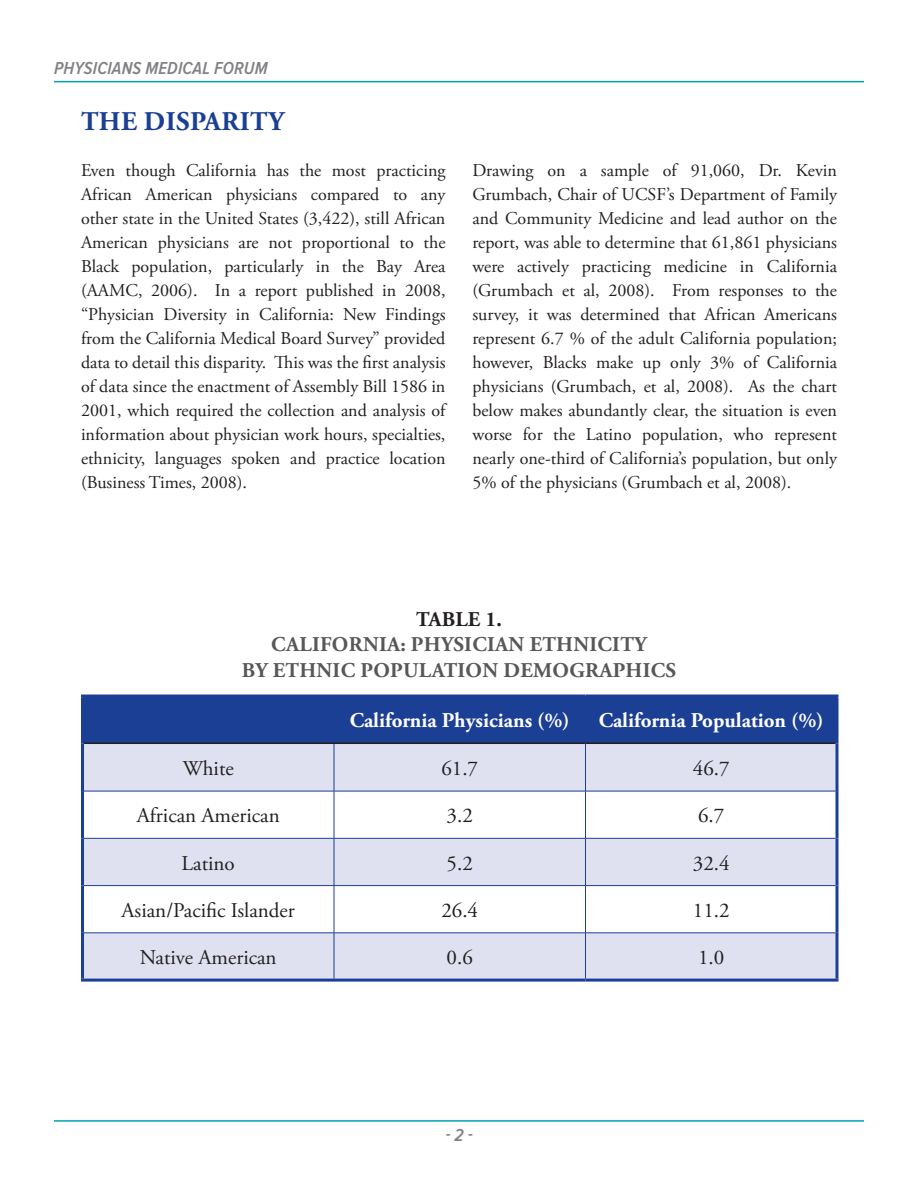
<style>
.page{position:relative;width:918px;height:1188px;background:#fff}
.page>*{position:absolute;margin:0;border:0;box-sizing:border-box;transform-origin:0 0}
.t1{font:700 27px "Adobe Garamond Pro";letter-spacing:.015em;color:#1b3f94}
.t2{font:21px "Adobe Garamond Pro";color:#231f20}
.t3{font:700 21px "Adobe Garamond Pro";letter-spacing:.015em;color:#57585a}
.t4{font:700 21px "Adobe Garamond Pro";color:#fff}
.t5{font:700 21px "Adobe Garamond Pro";letter-spacing:.015em;color:#231f20}
.t6{font:18px/24px "Adobe Garamond Pro";color:#231f20;text-align:justify}
.t7{font:italic 600 18px "Proxima Nova Cond";letter-spacing:.01em;color:#808285}
</style>
<div class="page">
<hr style="left:54px;top:81px;width:810px;height:1px;background:#00a0b0">
<hr style="left:54px;top:1120px;width:810px;height:2px;background:#00a0b0">
<div style="left:84px;top:698px;width:752px;height:45px;background:#1b3f94"></div>
<svg style="left:84px;top:744px;width:752px;height:235px;fill:#dfe1f0"></svg>
<hr style="left:84px;top:743px;width:250px;height:1px;background:#231f20">
<hr style="left:334px;top:743px;width:252px;height:1px;background:#231f20">
<hr style="left:585px;top:743px;width:251px;height:1px;background:#231f20">
<hr style="left:81px;top:695px;width:253px;height:3px;background:#1b3f94">
<hr style="left:81px;top:698px;width:3px;height:45px;background:#1b3f94">
<hr style="left:334px;top:695px;width:252px;height:3px;background:#1b3f94">
<hr style="left:585px;top:695px;width:254px;height:3px;background:#1b3f94">
<hr style="left:836px;top:698px;width:2px;height:45px;background:#1b3f94">
<hr style="left:81px;top:743px;width:3px;height:48px;background:#1b3f94">
<hr style="left:836px;top:743px;width:2px;height:48px;background:#1b3f94">
<hr style="left:81px;top:791px;width:3px;height:47px;background:#1b3f94">
<hr style="left:836px;top:791px;width:2px;height:47px;background:#1b3f94">
<hr style="left:81px;top:838px;width:3px;height:48px;background:#1b3f94">
<hr style="left:836px;top:838px;width:2px;height:48px;background:#1b3f94">
<hr style="left:81px;top:886px;width:3px;height:47px;background:#1b3f94">
<hr style="left:836px;top:886px;width:2px;height:47px;background:#1b3f94">
<hr style="left:81px;top:933px;width:3px;height:46px;background:#1b3f94">
<hr style="left:836px;top:933px;width:2px;height:46px;background:#1b3f94">
<hr style="left:81px;top:979px;width:253px;height:3px;background:#1b3f94">
<hr style="left:334px;top:979px;width:252px;height:3px;background:#1b3f94">
<hr style="left:585px;top:979px;width:254px;height:3px;background:#1b3f94">
<hr style="left:334px;top:744px;width:1px;height:47px;background:#1b3f94">
<hr style="left:585px;top:744px;width:1px;height:47px;background:#1b3f94">
<hr style="left:84px;top:791px;width:250px;height:1px;background:#1b3f94">
<hr style="left:334px;top:791px;width:252px;height:1px;background:#1b3f94">
<hr style="left:334px;top:791px;width:1px;height:47px;background:#1b3f94">
<hr style="left:585px;top:791px;width:251px;height:1px;background:#1b3f94">
<hr style="left:585px;top:791px;width:1px;height:47px;background:#1b3f94">
<hr style="left:84px;top:838px;width:250px;height:1px;background:#1b3f94">
<hr style="left:334px;top:838px;width:252px;height:1px;background:#1b3f94">
<hr style="left:334px;top:839px;width:1px;height:46px;background:#1b3f94">
<hr style="left:585px;top:838px;width:251px;height:1px;background:#1b3f94">
<hr style="left:585px;top:839px;width:1px;height:46px;background:#1b3f94">
<hr style="left:84px;top:885px;width:250px;height:1px;background:#1b3f94">
<hr style="left:334px;top:885px;width:252px;height:1px;background:#1b3f94">
<hr style="left:334px;top:886px;width:1px;height:47px;background:#1b3f94">
<hr style="left:585px;top:885px;width:251px;height:1px;background:#1b3f94">
<hr style="left:585px;top:886px;width:1px;height:47px;background:#1b3f94">
<hr style="left:84px;top:933px;width:250px;height:1px;background:#1b3f94">
<hr style="left:334px;top:933px;width:252px;height:1px;background:#1b3f94">
<hr style="left:334px;top:933px;width:1px;height:46px;background:#1b3f94">
<hr style="left:585px;top:933px;width:251px;height:1px;background:#1b3f94">
<hr style="left:585px;top:933px;width:1px;height:46px;background:#1b3f94">
<p class="t7" style="left:54px;top:60px;width:215px">PHYSICIANS MEDICAL FORUM</p>
<p class="t1" style="left:81px;top:106px;width:204px">THE DISPARITY</p>
<p class="t6" style="left:81px;top:159px;width:366px">Even though California has the most practicing African American physicians compared to any other state in the United States (3,422), still African American physicians are not proportional to the Black population, particularly in the Bay Area (AAMC, 2006). In a report published in 2008, “Physician Diversity in California: New Findings from the California Medical Board Survey” provided data to detail this disparity. This was the first analysis of data since the enactment of Assembly Bill 1586 in 2001, which required the collection and analysis of information about physician work hours, specialties, ethnicity, languages spoken and practice location (Business Times, 2008).</p>
<p class="t6" style="left:472px;top:159px;width:366px">Drawing on a sample of 91,060, Dr. Kevin Grumbach, Chair of UCSF’s Department of Family and Community Medicine and lead author on the report, was able to determine that 61,861 physicians were actively practicing medicine in California (Grumbach et al, 2008). From responses to the survey, it was determined that African Americans represent 6.7 % of the adult California population; however, Blacks make up only 3% of California physicians (Grumbach, et al, 2008). As the chart below makes abundantly clear, the situation is even worse for the Latino population, who represent nearly one-third of California’s population, but only 5% of the physicians (Grumbach et al, 2008).</p>
<p class="t5" style="left:416px;top:607px;width:87px">TABLE 1.</p>
<p class="t3" style="left:271px;top:632px;width:377px">CALIFORNIA: PHYSICIAN ETHNICITY</p>
<p class="t3" style="left:242px;top:658px;width:436px">BY ETHNIC POPULATION DEMOGRAPHICS</p>
<p class="t4" style="left:350px;top:708px;width:221px">California Physicians (%)</p>
<p class="t4" style="left:599px;top:708px;width:226px">California Population (%)</p>
<p class="t2" style="left:183px;top:756px;width:53px">White</p>
<p class="t2" style="left:441px;top:756px;width:38px">61.7</p>
<p class="t2" style="left:693px;top:756px;width:38px">46.7</p>
<p class="t2" style="left:137px;top:803px;width:144px">African American</p>
<p class="t2" style="left:447px;top:803px;width:28px">3.2</p>
<p class="t2" style="left:698px;top:803px;width:28px">6.7</p>
<p class="t2" style="left:182px;top:850px;width:55px">Latino</p>
<p class="t2" style="left:447px;top:850px;width:28px">5.2</p>
<p class="t2" style="left:693px;top:850px;width:38px">32.4</p>
<p class="t2" style="left:122px;top:898px;width:175px">Asian/Pacific Islander</p>
<p class="t2" style="left:441px;top:898px;width:38px">26.4</p>
<p class="t2" style="left:693px;top:898px;width:38px">11.2</p>
<p class="t2" style="left:140px;top:945px;width:138px">Native American</p>
<p class="t2" style="left:447px;top:945px;width:28px">0.6</p>
<p class="t2" style="left:698px;top:945px;width:28px">1.0</p>
<p class="t7" style="left:445px;top:1127px;width:29px">- 2 -</p>
</div>
